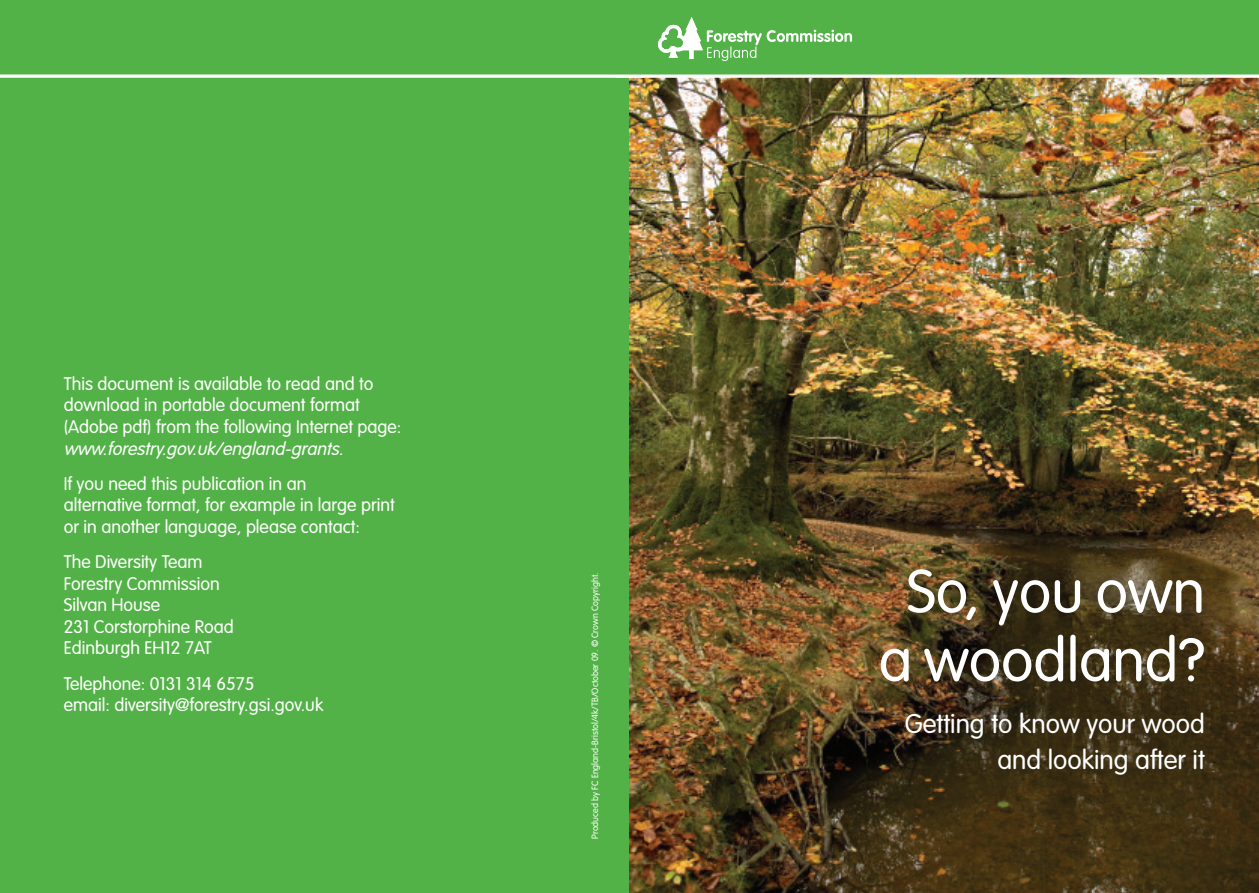
<style>
.page{position:relative;width:1259px;height:893px;background:#fff}
.page>*{position:absolute;margin:0;border:0;box-sizing:border-box;transform-origin:0 0}
.t1{font:300 60.15px/68.6px "VAG Rounded";color:#fff;text-align:center}
.t2{font:300 26.55px/35.4px "VAG Rounded";color:#fff;text-align:right}
.t3{font:300 18px/21.6px "VAG Rounded";color:#fff}
.t4{font:italic 300 18px "VAG Rounded";color:#fff}
.t5{font:300 9px "VAG Rounded";color:#fff}
</style>
<div class="page">
<div style="left:0;top:76px;width:1259px;height:817px;background:#53b247"></div>
<img style="left:629px;top:78px;width:630px;height:815px">
<div style="left:0;top:0;width:1259px;height:76px;background:#53b247"></div>
<svg style="left:658px;top:17px;width:194px;height:44px"></svg>
<hr style="left:0;top:75px;width:1259px;height:3px;background:#fff">
<p class="t3" style="left:64px;top:374px;width:339px">This document is available to read and to download in portable document format (Adobe pdf) from the following Internet page:</p>
<p class="t4" style="left:64px;top:441px;width:285px">www.forestry.gov.uk/england-grants.</p>
<p class="t3" style="left:64px;top:474px;width:332px">If you need this publication in an<br>alternative format, for example in large print or in another language, please contact:</p>
<p class="t3" style="left:64px;top:552px;width:171px">The Diversity Team<br>Forestry Commission<br>Silvan House<br>231 Corstorphine Road<br>Edinburgh EH12 7AT</p>
<p class="t3" style="left:64px;top:674px;width:261px">Telephone: 0131 314 6575<br>email: diversity@forestry.gsi.gov.uk</p>
<p class="t5" style="left:591px;top:839px;width:268px;rotate:-90deg">Produced by FC England-Bristol/4k/TB/October 09. © Crown Copyright.</p>
<h1 class="t1" style="left:878px;top:561px;width:328px">So, you own a woodland?</h1>
<h2 class="t2" style="left:905px;top:708px;width:301px">Getting to know your wood and looking after it</h2>
</div>
